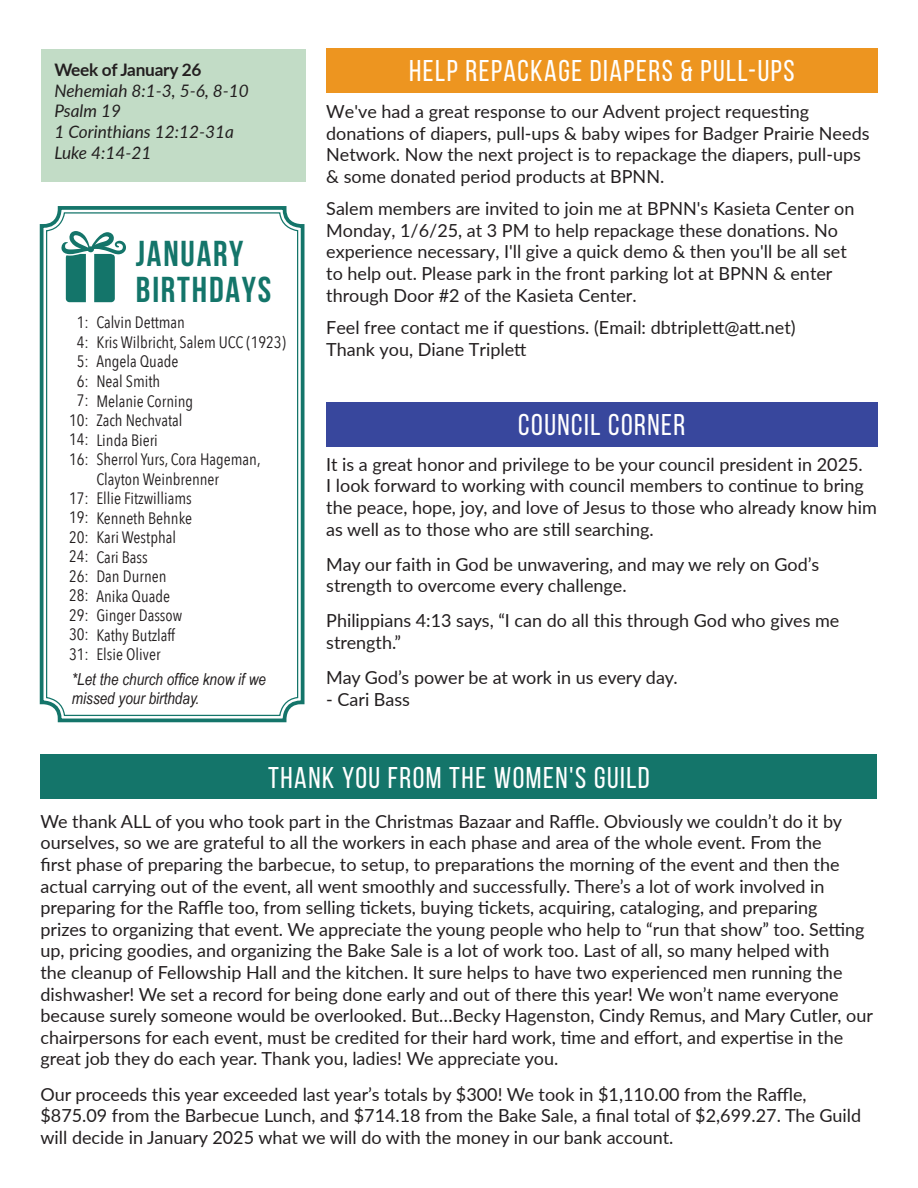
<style>
.page{position:relative;width:918px;height:1188px;background:#fff}
.page>*{position:absolute;margin:0;border:0;box-sizing:border-box;transform-origin:0 0}
.t1{font:700 36px/36px "Bebas Neue";letter-spacing:.05em;color:#14756a}
.t2{font:30px "Bebas Neue";letter-spacing:.05em;color:#fff}
.New_entries{font:18px/21.6px "Lato";color:#231f20}
.t3{font:italic 17.25px/20.7px "Lato";color:#231f20}
.birthdays{font:16.5px/19.5px "Avenir Next Condensed";color:#231f20}
.birthdays-2{font:italic 16.5px/19.5px "Arial Narrow";color:#231f20}
.sidebar1{font:16.5px/19.5px "Avenir Next Condensed";color:#231f20}
.s1{font-weight:700;font-style:normal}
</style>
<div class="page">
<svg style="left:39px;top:206px;width:266px;height:517px"></svg>
<div style="left:46px;top:212px;width:252px;height:504px;border:1px solid #14756a;border-radius:18px"></div>
<svg style="left:61px;top:231px;width:67px;height:71px"></svg>
<div style="left:41px;top:49px;width:265px;height:132px;background:#c2dcc6"></div>
<div style="left:326px;top:48px;width:552px;height:45px;background:#ed9520"></div>
<div style="left:40px;top:755px;width:838px;height:44px;background:#14756a"></div>
<div style="left:326px;top:402px;width:552px;height:45px;background:#38479d"></div>
<p class="t3" style="left:54px;top:59px;width:196px"><span class="s1">Week of January 26<br></span>Nehemiah 8:1-3, 5-6, 8-10</p>
<p class="t3" style="left:54px;top:100px;width:68px">Psalm 19</p>
<p class="t3" style="left:54px;top:121px;width:181px">1 Corinthians 12:12-31a</p>
<p class="t3" style="left:54px;top:141px;width:99px">Luke 4:14-21</p>
<p class="sidebar1" style="left:77px;top:312px;width:14px">1:</p>
<p class="sidebar1" style="left:77px;top:331px;width:14px">4:</p>
<p class="sidebar1" style="left:77px;top:351px;width:14px">5:</p>
<p class="sidebar1" style="left:77px;top:370px;width:14px">6:<br>7:</p>
<p class="sidebar1" style="left:69px;top:409px;width:21px">10:</p>
<p class="sidebar1" style="left:69px;top:429px;width:21px">14:</p>
<p class="sidebar1" style="left:69px;top:448px;width:21px">16:</p>
<p class="sidebar1" style="left:69px;top:487px;width:21px">17:</p>
<p class="sidebar1" style="left:69px;top:507px;width:21px">19:</p>
<p class="sidebar1" style="left:69px;top:526px;width:21px">20:</p>
<p class="sidebar1" style="left:69px;top:546px;width:21px">24:</p>
<p class="sidebar1" style="left:69px;top:565px;width:21px">26:</p>
<p class="sidebar1" style="left:69px;top:585px;width:21px">28:</p>
<p class="sidebar1" style="left:69px;top:604px;width:21px">29:</p>
<p class="sidebar1" style="left:69px;top:624px;width:21px">30:</p>
<p class="sidebar1" style="left:69px;top:643px;width:21px">31:</p>
<p class="t1" style="left:136px;top:235px;width:137px">JANUARY<br>BIRTHDAYS</p>
<p class="birthdays" style="left:96px;top:312px;width:90px">Calvin Dettman</p>
<p class="birthdays" style="left:96px;top:332px;width:191px">Kris Wilbricht, Salem UCC (1923)</p>
<p class="birthdays" style="left:96px;top:351px;width:83px">Angela Quade</p>
<p class="birthdays" style="left:96px;top:371px;width:65px">Neal Smith</p>
<p class="birthdays" style="left:96px;top:390px;width:98px">Melanie Corning<br>Zach Nechvatal</p>
<p class="birthdays" style="left:96px;top:429px;width:63px">Linda Bieri</p>
<p class="birthdays" style="left:96px;top:449px;width:166px">Sherrol Yurs, Cora Hageman,<br>Clayton Weinbrenner<br>Ellie Fitzwilliams</p>
<p class="birthdays" style="left:96px;top:507px;width:97px">Kenneth Behnke</p>
<p class="birthdays" style="left:96px;top:527px;width:81px">Kari Westphal</p>
<p class="birthdays" style="left:96px;top:546px;width:53px">Cari Bass</p>
<p class="birthdays" style="left:96px;top:566px;width:72px">Dan Durnen</p>
<p class="birthdays" style="left:96px;top:585px;width:75px">Anika Quade</p>
<p class="birthdays" style="left:96px;top:605px;width:87px">Ginger Dassow</p>
<p class="birthdays" style="left:96px;top:624px;width:80px">Kathy Butzlaff</p>
<p class="birthdays" style="left:96px;top:644px;width:66px">Elsie Oliver</p>
<p class="birthdays-2" style="left:72px;top:669px;width:196px">*Let the church office know if we missed your birthday.</p>
<p class="t2" style="left:409px;top:55px;width:387px">HELP REPACKAGE DIAPERS &amp; PULL-UPS</p>
<p class="New_entries" style="left:326px;top:100px;width:545px">We've had a great response to our Advent project requesting donations of diapers, pull-ups &amp; baby wipes for Badger Prairie Needs Network. Now the next project is to repackage the diapers, pull-ups &amp; some donated period products at BPNN.</p>
<p class="New_entries" style="left:326px;top:197px;width:530px">Salem members are invited to join me at BPNN's Kasieta Center on Monday, 1/6/25, at 3 PM to help repackage these donations. No experience necessary, I'll give a quick demo &amp; then you'll be all set to help out. Please park in the front parking lot at BPNN &amp; enter through Door #2 of the Kasieta Center.</p>
<p class="New_entries" style="left:326px;top:316px;width:471px">Feel free contact me if questions. (Email: dbtriplett@att.net)<br>Thank you, Diane Triplett</p>
<p class="t2" style="left:518px;top:409px;width:169px">COUNCIL CORNER</p>
<p class="New_entries" style="left:326px;top:453px;width:552px">It is a great honor and privilege to be your council president in 2025.<br>I look forward to working with council members to continue to bring the peace, hope, joy, and love of Jesus to those who already know him as well as to those who are still searching.</p>
<p class="New_entries" style="left:326px;top:553px;width:494px">May our faith in God be unwavering, and may we rely on God’s strength to overcome every challenge.</p>
<p class="New_entries" style="left:326px;top:609px;width:515px">Philippians 4:13 says, “I can do all this through God who gives me strength.”</p>
<p class="New_entries" style="left:326px;top:666px;width:353px">May God’s power be at work in us every day.</p>
<p class="New_entries" style="left:326px;top:688px;width:85px">- Cari Bass</p>
<p class="t2" style="left:268px;top:761px;width:383px">THANK YOU FROM THE WOMEN'S GUILD</p>
<p class="New_entries" style="left:40px;top:810px;width:834px">We thank ALL of you who took part in the Christmas Bazaar and Raffle. Obviously we couldn’t do it by ourselves, so we are grateful to all the workers in each phase and area of the whole event. From the<br>first phase of preparing the barbecue, to setup, to preparations the morning of the event and then the actual carrying out of the event, all went smoothly and successfully. There’s a lot of work involved in preparing for the Raffle too, from selling tickets, buying tickets, acquiring, cataloging, and preparing<br>prizes to organizing that event. We appreciate the young people who help to “run that show” too. Setting up, pricing goodies, and organizing the Bake Sale is a lot of work too. Last of all, so many helped with<br>the cleanup of Fellowship Hall and the kitchen. It sure helps to have two experienced men running the dishwasher! We set a record for being done early and out of there this year! We won’t name everyone because surely someone would be overlooked. But…Becky Hagenston, Cindy Remus, and Mary Cutler, our chairpersons for each event, must be credited for their hard work, time and effort, and expertise in the great job they do each year. Thank you, ladies! We appreciate you.</p>
<p class="New_entries" style="left:40px;top:1082px;width:822px">Our proceeds this year exceeded last year’s totals by $300! We took in $1,110.00 from the Raffle, $875.09 from the Barbecue Lunch, and $714.18 from the Bake Sale, a final total of $2,699.27. The Guild will decide in January 2025 what we will do with the money in our bank account.</p>
</div>
